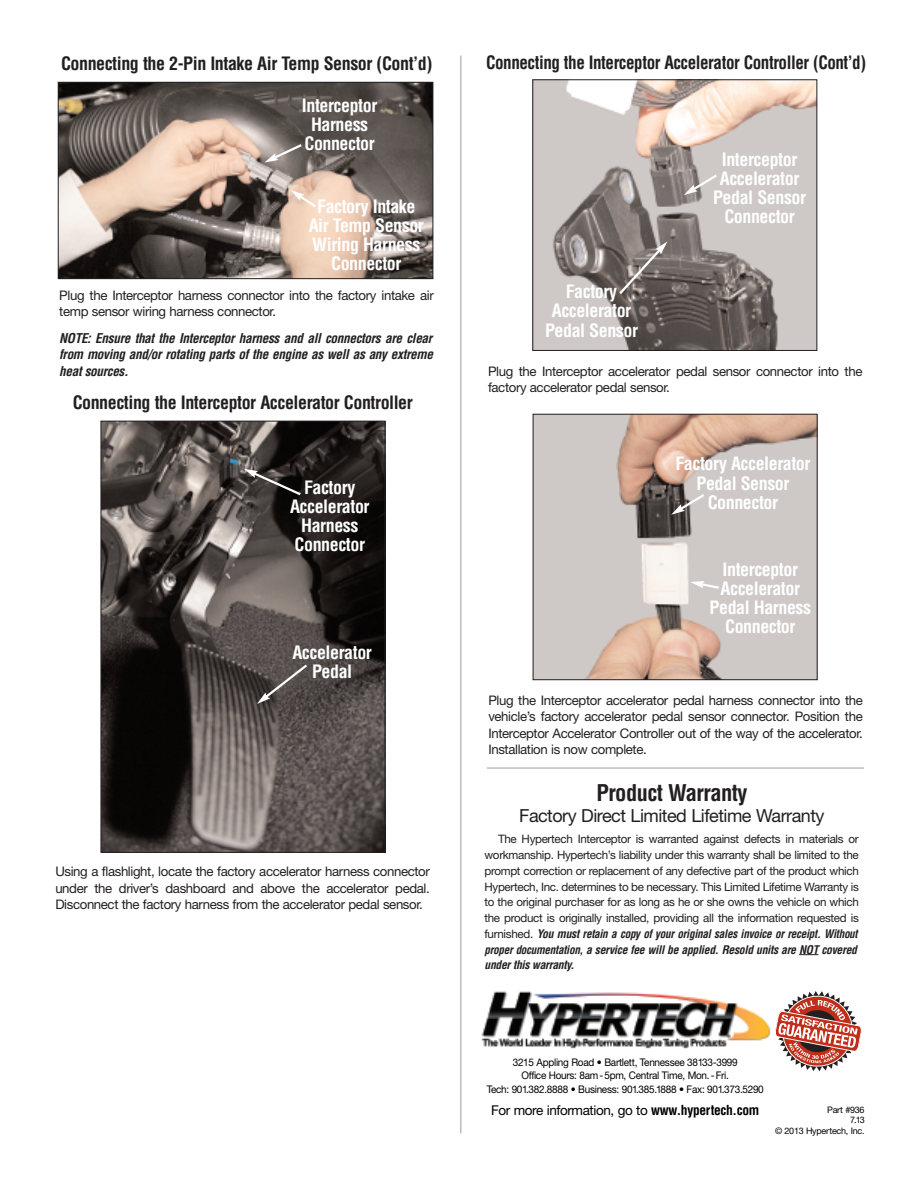
<style>
.page{position:relative;width:918px;height:1188px;background:#fff}
.page>*{position:absolute;margin:0;border:0;box-sizing:border-box;transform-origin:0 0}
.t1{font:700 condensed 22.5px "Helvetica";letter-spacing:-.025em;color:#231f20}
.t2{font:700 condensed 18px/19.2px "Helvetica";letter-spacing:-.025em;color:#fff;text-align:center}
.t3{font:700 condensed 18px "Helvetica";letter-spacing:-.025em;color:#231f20}
.t4{font:700 condensed 18px "Helvetica";letter-spacing:-.025em;color:#231f20;scale:.95 1}
.t5{font:18px "Helvetica Neue";letter-spacing:-.03em;color:#231f20}
.t6{font:13.5px "Helvetica Neue";letter-spacing:-.03em;color:#000}
.t7{font:13.2px/16.5px "Helvetica Neue";letter-spacing:-.03em;color:#231f20}
.t8{font:italic 700 condensed 13.2px/16.5px "Helvetica";letter-spacing:-.025em;color:#231f20;text-align:justify}
.t9{font:11.7px/15.8px "Helvetica Neue";letter-spacing:-.03em;color:#231f20;text-align:justify}
.t10{font:italic 700 condensed 11.7px/15.8px "Helvetica";letter-spacing:-.025em;color:#231f20;text-align:justify}
.t11{font:10.5px/13.5px "Helvetica Neue";letter-spacing:-.03em;color:#000;text-align:center;scale:.95 1}
.t12{font:9px/10.5px "Helvetica Neue";letter-spacing:-.03em;color:#000;text-align:right}
.s1{font-family:"Helvetica Neue";font-weight:400;font-style:normal;font-stretch:normal}
.s2{font-family:"Helvetica";font-weight:700;font-stretch:condensed}
</style>
<div class="page">
<hr style="left:460px;top:55px;width:2px;height:1079px;background:#bcbdc0">
<img style="left:60px;top:84px;width:371px;height:193px">
<div style="left:58px;top:82px;width:375px;height:197px;border:1px solid #231f20"></div>
<svg style="left:264px;top:142px;width:40px;height:21px"></svg>
<svg style="left:291px;top:190px;width:28px;height:20px"></svg>
<img style="left:103px;top:423px;width:280px;height:428px">
<div style="left:101px;top:421px;width:284px;height:432px;border:1px solid #231f20"></div>
<img style="left:534px;top:81px;width:281px;height:268px">
<div style="left:532px;top:79px;width:285px;height:272px;border:1px solid #231f20"></div>
<svg style="left:684px;top:172px;width:35px;height:23px"></svg>
<svg style="left:617px;top:241px;width:50px;height:56px;background:#7d7571"></svg>
<svg style="left:244px;top:469px;width:59px;height:28px;background:#433f3d"></svg>
<svg style="left:257px;top:662px;width:53px;height:42px;background:#5c5653"></svg>
<img style="left:535px;top:416px;width:281px;height:262px">
<div style="left:533px;top:414px;width:285px;height:266px;border:1px solid #231f20"></div>
<svg style="left:671px;top:492px;width:36px;height:23px"></svg>
<svg style="left:690px;top:581px;width:31px;height:9px"></svg>
<svg style="left:799px;top:954px;width:19px;height:1px"></svg>
<img style="left:481px;top:991px;width:290px;height:58px">
<svg style="left:775px;top:991px;width:87px;height:81px"></svg>
<hr style="left:487px;top:767px;width:377px;height:2px;background:#bcbdc0">
<h2 class="t3" style="left:61px;top:53px;width:373px">Connecting the 2-Pin Intake Air Temp Sensor (Cont’d)</h2>
<h2 class="t2" style="left:302px;top:96px;width:77px">Interceptor<br>Harness<br>Connector</h2>
<h2 class="t2" style="left:309px;top:197px;width:117px">Factory Intake<br>Air Temp Sensor<br>Wiring Harness<br>Connector</h2>
<p class="t7" style="left:59px;top:287px;width:376px">Plug the Interceptor harness connector into the factory intake air temp sensor wiring harness connector.</p>
<p class="t8" style="left:59px;top:330px;width:375px">NOTE: Ensure that the Interceptor harness and all connectors are clear from moving and/or rotating parts of the engine as well as any extreme heat sources.</p>
<h2 class="t3" style="left:73px;top:392px;width:342px">Connecting the Interceptor Accelerator Controller</h2>
<h2 class="t2" style="left:290px;top:478px;width:81px">Factory<br>Accelerator<br>Harness<br>Connector</h2>
<h2 class="t2" style="left:292px;top:643px;width:81px">Accelerator<br>Pedal</h2>
<p class="t7" style="left:55px;top:863px;width:376px;text-align:justify">Using a flashlight, locate the factory accelerator harness connector under the driver’s dashboard and above the accelerator pedal.<br>Disconnect the factory harness from the accelerator pedal sensor.</p>
<h2 class="t4" style="left:486px;top:52px;width:402px">Connecting the Interceptor Accelerator Controller (Cont’d)</h2>
<h2 class="t2" style="left:545px;top:282px;width:95px">Factory<br>Accelerator<br>Pedal Sensor</h2>
<h2 class="t2" style="left:713px;top:150px;width:95px">Interceptor<br>Accelerator<br>Pedal Sensor<br>Connector</h2>
<p class="t7" style="left:488px;top:363px;width:376px">Plug the Interceptor accelerator pedal sensor connector into the factory accelerator pedal sensor.</p>
<h2 class="t2" style="left:675px;top:455px;width:137px">Factory Accelerator<br>Pedal Sensor<br>Connector</h2>
<h2 class="t2" style="left:710px;top:560px;width:103px">Interceptor<br>Accelerator<br>Pedal Harness<br>Connector</h2>
<p class="t7" style="left:488px;top:692px;width:376px;text-align:justify">Plug the Interceptor accelerator pedal harness connector into the vehicle’s factory accelerator pedal sensor connector. Position the Interceptor Accelerator Controller out of the way of the accelerator.<br>Installation is now complete.</p>
<h1 class="t1" style="left:596px;top:780px;width:153px">Product Warranty</h1>
<h2 class="t5" style="left:519px;top:805px;width:307px">Factory Direct Limited Lifetime Warranty</h2>
<p class="t9" style="left:485px;top:831px;width:376px;text-indent:14px">The Hypertech Interceptor is warranted against defects in materials or workmanship. Hypertech’s liability under this warranty shall be limited to the prompt correction or replacement of any defective part of the product which Hypertech, Inc. determines to be necessary. This Limited Lifetime Warranty is to the original purchaser for as long as he or she owns the vehicle on which the product is originally installed, providing all the information requested is</p>
<p class="t10" style="left:485px;top:926px;width:375px"><span class="s1">furnished.</span> You must retain a copy of your original sales invoice or receipt. Without proper documentation, a service fee will be applied. Resold units are NOT covered under this warranty.</p>
<p class="t11" style="left:487px;top:1055px;width:293px">3215 Appling Road • Bartlett, Tennessee 38133-3999<br>Office Hours: 8am-5pm, Central Time, Mon.-Fri.<br>Tech: 901.382.8888 • Business: 901.385.1888 • Fax: 901.373.5290</p>
<p class="t6" style="left:491px;top:1103px;width:270px">For more information, go to <span class="s2">www.hypertech.com</span></p>
<p class="t12" style="left:775px;top:1104px;width:91px">Part #936<br>7.13<br>© 2013 Hypertech, Inc.</p>
</div>
